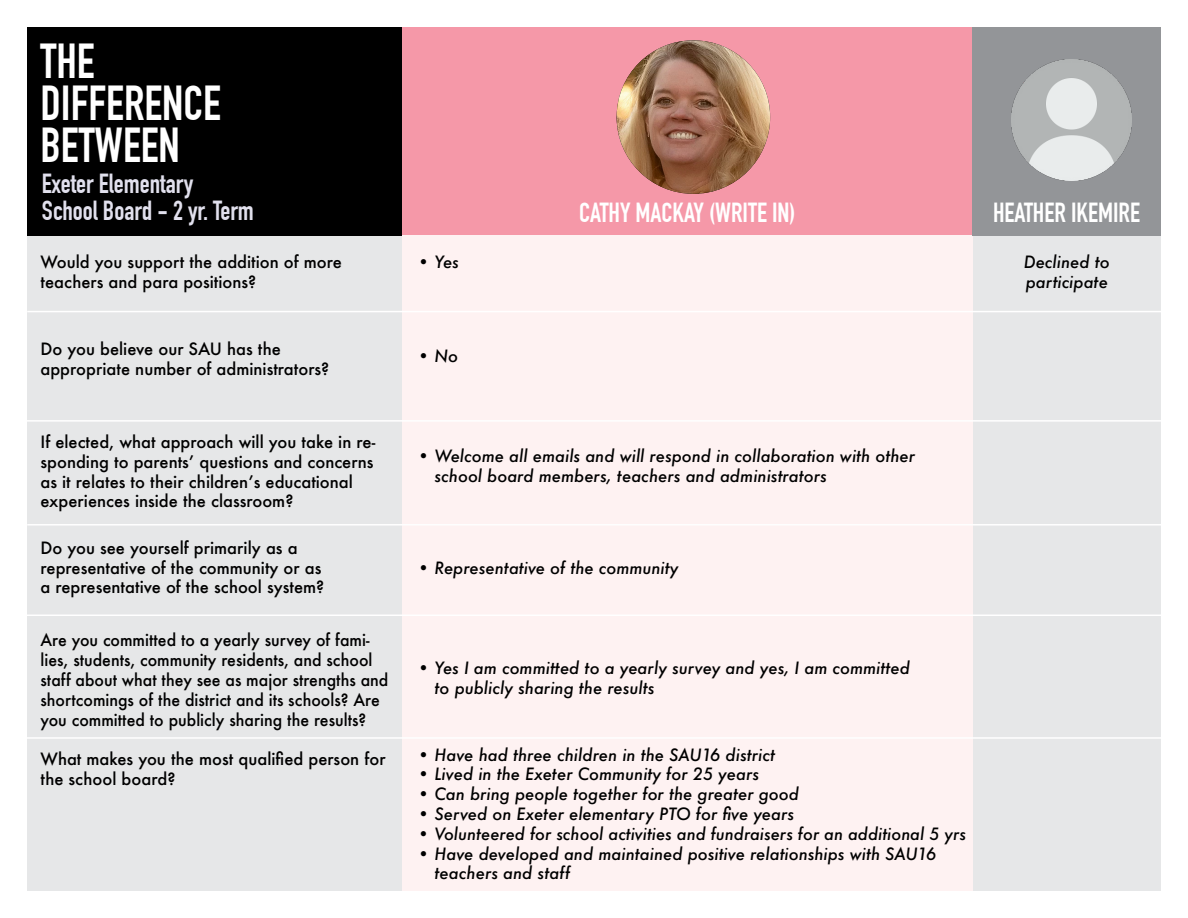
<style>
.page{position:relative;width:1188px;height:918px;background:#fff}
.page>*{position:absolute;margin:0;border:0;box-sizing:border-box;transform-origin:0 0}
.t1{font:700 48px/42px "DIN Condensed";color:#fff}
.t2{font:700 27px/27px "DIN Condensed";color:#e1e0ed}
.t3{font:700 27px "DIN Condensed";color:#fff}
.t4{font:italic 500 16.5px/19.8px "Futura";color:#000}
.t5{font:500 16.5px/19.8px "Futura";color:#000}
.t6{font:500 16.5px/19.8px "Futura";color:#000;scale:.96 1}
</style>
<div class="page">
<div style="left:402px;top:27px;width:571px;height:208px;background:#f598a8"></div>
<div style="left:973px;top:235px;width:188px;height:656px;background:#e6e7e8"></div>
<div style="left:402px;top:235px;width:571px;height:656px;background:#fef2f2"></div>
<div style="left:27px;top:235px;width:375px;height:656px;background:#e6e7e8"></div>
<hr style="left:27px;top:524px;width:1134px;height:2px;background:#fff">
<hr style="left:27px;top:311px;width:1134px;height:1px;background:#fff">
<hr style="left:27px;top:420px;width:1134px;height:2px;background:#fff">
<hr style="left:27px;top:615px;width:1134px;height:1px;background:#fff">
<hr style="left:27px;top:737px;width:1134px;height:2px;background:#fff">
<img style="left:617px;top:40px;width:153px;height:154px;border-radius:77px">
<div style="left:972px;top:27px;width:189px;height:208px;background:#939598"></div>
<div style="left:27px;top:27px;width:375px;height:208px;background:#000"></div>
<img style="left:1012px;top:60px;width:120px;height:121px">
<h1 class="t1" style="left:40px;top:41px;width:162px">THE<br>DIFFERENCE<br>BETWEEN</h1>
<h2 class="t2" style="left:42px;top:170px;width:214px">EXETER ELEMENTARY<br>SCHOOL BOARD - 2 YR. TERM</h2>
<p class="t5" style="left:40px;top:252px;width:303px">Would you support the addition of more teachers and para positions?</p>
<p class="t5" style="left:40px;top:339px;width:290px">Do you believe our SAU has the appropriate number of administrators?</p>
<p class="t5" style="left:40px;top:432px;width:336px">If elected, what approach will you take in re&shy;sponding to parents’ questions and concerns as it relates to their children’s educational experiences inside the classroom?</p>
<p class="t5" style="left:40px;top:538px;width:285px">Do you see yourself primarily as a representative of the community or as a representative of the school system?</p>
<p class="t6" style="left:40px;top:630px;width:364px">Are you committed to a yearly survey of fami&shy;lies, students, community residents, and school staff about what they see as major strengths and shortcomings of the district and its schools? Are you committed to publicly sharing the results?</p>
<p class="t5" style="left:40px;top:749px;width:347px">What makes you the most qualified person for the school board?</p>
<p class="t4" style="left:417px;top:252px;width:43px">• Yes</p>
<p class="t4" style="left:417px;top:346px;width:43px">• No</p>
<h2 class="t3" style="left:579px;top:197px;width:218px">CATHY MACKAY (WRITE IN)</h2>
<h2 class="t3" style="left:993px;top:197px;width:147px">HEATHER IKEMIRE</h2>
<p class="t4" style="left:1024px;top:252px;width:87px">Declined to participate</p>
<p class="t4" style="left:435px;top:446px;width:482px;text-indent:-18px">• Welcome all emails and will respond in collaboration with other school board members, teachers and administrators</p>
<p class="t4" style="left:417px;top:558px;width:263px">• Representative of the community</p>
<p class="t4" style="left:435px;top:658px;width:477px;text-indent:-18px">• Yes I am committed to a yearly survey and yes, I am committed to publicly sharing the results</p>
<p class="t4" style="left:417px;top:744px;width:359px">• Have had three children in the SAU16 district</p>
<p class="t4" style="left:417px;top:764px;width:344px">• Lived in the Exeter Community for 25 years</p>
<p class="t4" style="left:417px;top:784px;width:384px">• Can bring people together for the greater good</p>
<p class="t4" style="left:417px;top:804px;width:379px">• Served on Exeter elementary PTO for five years</p>
<p class="t4" style="left:417px;top:824px;width:551px">• Volunteered for school activities and fundraisers for an additional 5 yrs</p>
<p class="t4" style="left:435px;top:843px;width:503px;text-indent:-18px">• Have developed and maintained positive relationships with SAU16 teachers and staff</p>
</div>
